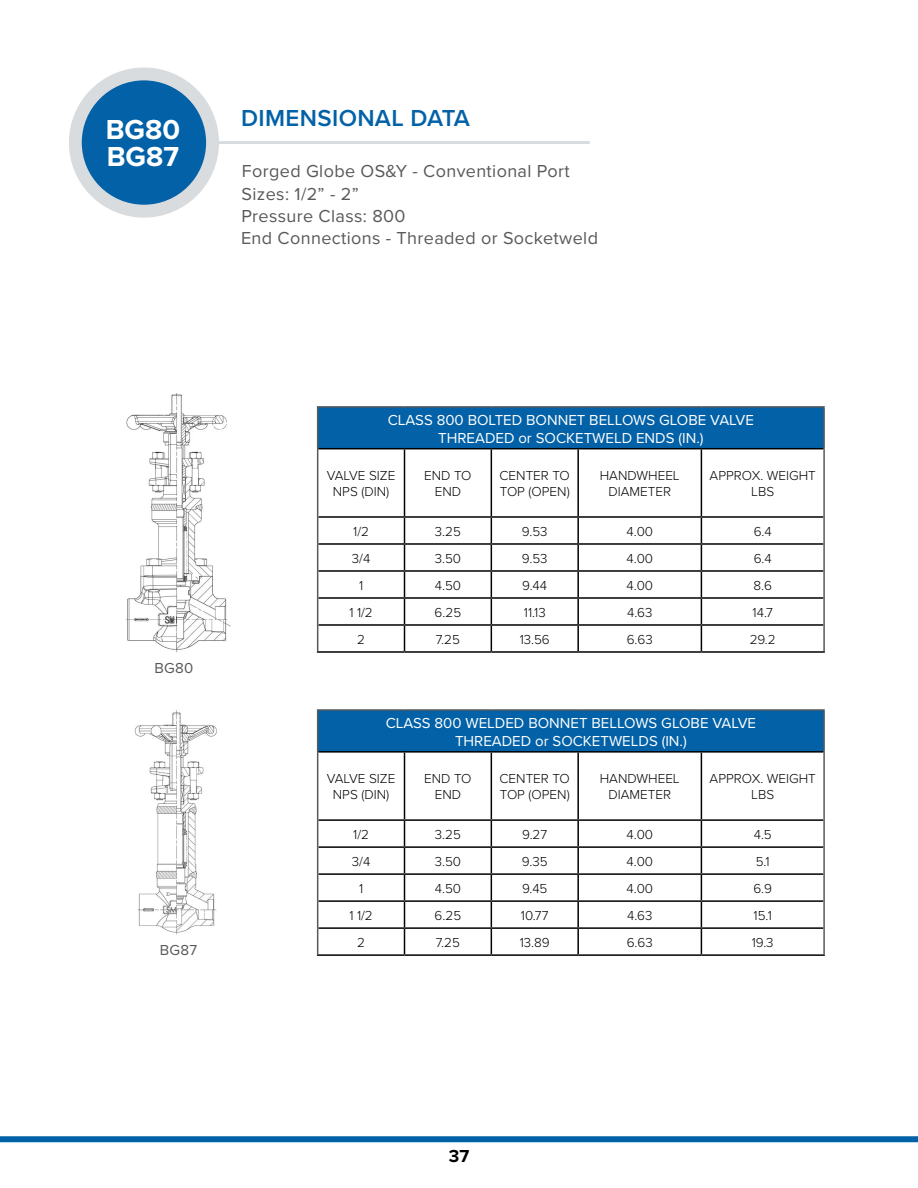
<style>
.page{position:relative;width:918px;height:1188px;background:#fff}
.page>*{position:absolute;margin:0;border:0;box-sizing:border-box;transform-origin:0 0}
.t1{font:700 28.5px/27px "Proxima Nova";color:#fff}
.t2{font:600 24px "Proxima Nova";letter-spacing:.015em;color:#0261a7}
.t3{font:18px/21.9px "Proxima Nova";letter-spacing:.02em;color:#58595b}
.t4{font:700 18px "Proxima Nova";color:#000}
.t5{font:15px/18px "Proxima Nova";color:#fff;text-align:center}
.t6{font:15px "Proxima Nova";letter-spacing:.02em;color:#58595b}
.t7{font:300 13.5px/16.2px "Proxima Nova";color:#000;text-align:center}
</style>
<div class="page">
<div style="left:0;top:1136px;width:918px;height:6px;background:#0261a7"></div>
<div style="left:75px;top:74px;width:138px;height:137px;background:#0261a7;border-radius:50%"></div>
<div style="left:69px;top:67px;width:150px;height:151px;border:13px solid #d8dcde;border-radius:50%"></div>
<hr style="left:218px;top:141px;width:372px;height:3px;background:#d8dcde">
<div style="left:318px;top:407px;width:506px;height:42px;background:#0261a7"></div>
<hr style="left:318px;top:448px;width:87px;height:1px;background:#000">
<hr style="left:405px;top:448px;width:86px;height:1px;background:#000">
<hr style="left:404px;top:449px;width:1px;height:67px;background:#000">
<hr style="left:491px;top:448px;width:87px;height:1px;background:#000">
<hr style="left:491px;top:449px;width:1px;height:67px;background:#000">
<hr style="left:578px;top:448px;width:123px;height:1px;background:#000">
<hr style="left:577px;top:449px;width:2px;height:67px;background:#000">
<hr style="left:701px;top:448px;width:122px;height:1px;background:#000">
<hr style="left:701px;top:449px;width:1px;height:67px;background:#000">
<hr style="left:318px;top:516px;width:87px;height:2px;background:#000">
<hr style="left:405px;top:516px;width:86px;height:2px;background:#000">
<hr style="left:491px;top:516px;width:87px;height:2px;background:#000">
<hr style="left:578px;top:516px;width:123px;height:2px;background:#000">
<hr style="left:701px;top:516px;width:122px;height:2px;background:#000">
<hr style="left:317px;top:651px;width:88px;height:2px;background:#000">
<hr style="left:405px;top:651px;width:86px;height:2px;background:#000">
<hr style="left:491px;top:651px;width:87px;height:2px;background:#000">
<hr style="left:578px;top:651px;width:123px;height:2px;background:#000">
<hr style="left:701px;top:651px;width:124px;height:2px;background:#000">
<hr style="left:317px;top:406px;width:88px;height:2px;background:#58595b">
<hr style="left:317px;top:408px;width:1px;height:41px;background:#58595b">
<hr style="left:405px;top:406px;width:86px;height:2px;background:#58595b">
<hr style="left:491px;top:406px;width:87px;height:2px;background:#58595b">
<hr style="left:578px;top:406px;width:123px;height:2px;background:#58595b">
<hr style="left:701px;top:406px;width:124px;height:2px;background:#58595b">
<hr style="left:823px;top:408px;width:2px;height:41px;background:#58595b">
<hr style="left:317px;top:449px;width:1px;height:68px;background:#58595b">
<hr style="left:823px;top:449px;width:2px;height:68px;background:#58595b">
<hr style="left:823px;top:517px;width:2px;height:27px;background:#58595b">
<hr style="left:823px;top:544px;width:2px;height:27px;background:#58595b">
<hr style="left:823px;top:571px;width:2px;height:27px;background:#58595b">
<hr style="left:823px;top:598px;width:2px;height:27px;background:#58595b">
<svg style="left:317px;top:517px;width:507px;height:134px"></svg>
<hr style="left:823px;top:625px;width:2px;height:26px;background:#58595b">
<div style="left:318px;top:710px;width:506px;height:42px;background:#0261a7"></div>
<hr style="left:318px;top:751px;width:87px;height:2px;background:#000">
<hr style="left:405px;top:751px;width:86px;height:2px;background:#000">
<hr style="left:404px;top:753px;width:1px;height:66px;background:#000">
<hr style="left:491px;top:751px;width:87px;height:2px;background:#000">
<hr style="left:491px;top:753px;width:1px;height:66px;background:#000">
<hr style="left:578px;top:751px;width:123px;height:2px;background:#000">
<hr style="left:577px;top:753px;width:2px;height:66px;background:#000">
<hr style="left:701px;top:751px;width:122px;height:2px;background:#000">
<hr style="left:701px;top:753px;width:1px;height:66px;background:#000">
<hr style="left:318px;top:819px;width:87px;height:2px;background:#000">
<hr style="left:405px;top:819px;width:86px;height:2px;background:#000">
<hr style="left:491px;top:819px;width:87px;height:2px;background:#000">
<hr style="left:578px;top:819px;width:123px;height:2px;background:#000">
<hr style="left:701px;top:819px;width:122px;height:2px;background:#000">
<hr style="left:317px;top:954px;width:88px;height:2px;background:#000">
<hr style="left:405px;top:954px;width:86px;height:2px;background:#000">
<hr style="left:491px;top:954px;width:87px;height:2px;background:#000">
<hr style="left:578px;top:954px;width:123px;height:2px;background:#000">
<hr style="left:701px;top:954px;width:124px;height:2px;background:#000">
<hr style="left:317px;top:709px;width:88px;height:2px;background:#58595b">
<hr style="left:317px;top:711px;width:1px;height:41px;background:#58595b">
<hr style="left:405px;top:709px;width:86px;height:2px;background:#58595b">
<hr style="left:491px;top:709px;width:87px;height:2px;background:#58595b">
<hr style="left:578px;top:709px;width:123px;height:2px;background:#58595b">
<hr style="left:701px;top:709px;width:124px;height:2px;background:#58595b">
<hr style="left:823px;top:711px;width:2px;height:41px;background:#58595b">
<hr style="left:317px;top:752px;width:1px;height:68px;background:#58595b">
<hr style="left:823px;top:752px;width:2px;height:68px;background:#58595b">
<hr style="left:823px;top:820px;width:2px;height:27px;background:#58595b">
<hr style="left:823px;top:847px;width:2px;height:27px;background:#58595b">
<hr style="left:823px;top:874px;width:2px;height:27px;background:#58595b">
<hr style="left:823px;top:901px;width:2px;height:27px;background:#58595b">
<svg style="left:317px;top:820px;width:507px;height:134px"></svg>
<hr style="left:823px;top:928px;width:2px;height:26px;background:#58595b">
<img style="left:126px;top:393px;width:105px;height:260px">
<img style="left:134px;top:710px;width:83px;height:225px">
<h1 class="t1" style="left:106px;top:116px;width:76px">BG80<br>BG87</h1>
<h2 class="t2" style="left:241px;top:100px;width:231px">DIMENSIONAL DATA</h2>
<h3 class="t3" style="left:242px;top:159px;width:329px">Forged Globe OS&amp;Y - Conventional Port</h3>
<h3 class="t3" style="left:241px;top:182px;width:166px">Sizes: 1/2” - 2”<br>Pressure Class: 800</h3>
<h3 class="t3" style="left:241px;top:226px;width:359px">End Connections - Threaded or Socketweld</h3>
<p class="t6" style="left:155px;top:657px;width:40px">BG80</p>
<p class="t6" style="left:160px;top:938px;width:39px">BG87</p>
<p class="t5" style="left:388px;top:410px;width:368px">CLASS 800 BOLTED BONNET BELLOWS GLOBE VALVE<br>THREADED or SOCKETWELD ENDS (IN.)</p>
<p class="t7" style="left:327px;top:467px;width:70px">VALVE SIZE<br>NPS (DIN)</p>
<p class="t7" style="left:424px;top:467px;width:49px">END TO<br>END</p>
<p class="t7" style="left:500px;top:467px;width:72px;text-align:left">CENTER TO<br>TOP (OPEN)</p>
<p class="t7" style="left:600px;top:467px;width:81px">HANDWHEEL<br>DIAMETER</p>
<p class="t7" style="left:710px;top:467px;width:108px">APPROX. WEIGHT<br>LBS</p>
<p class="t7" style="left:353px;top:522px;width:17px">1/2</p>
<p class="t7" style="left:435px;top:522px;width:28px">3.25</p>
<p class="t7" style="left:522px;top:522px;width:27px">9.53</p>
<p class="t7" style="left:626px;top:522px;width:28px">4.00</p>
<p class="t7" style="left:754px;top:522px;width:20px">6.4</p>
<p class="t7" style="left:352px;top:549px;width:20px">3/4</p>
<p class="t7" style="left:435px;top:549px;width:28px">3.50</p>
<p class="t7" style="left:522px;top:549px;width:27px">9.53</p>
<p class="t7" style="left:626px;top:549px;width:28px">4.00</p>
<p class="t7" style="left:754px;top:549px;width:20px">6.4</p>
<p class="t7" style="left:359px;top:576px;width:6px">1</p>
<p class="t7" style="left:435px;top:576px;width:28px">4.50</p>
<p class="t7" style="left:522px;top:576px;width:26px">9.44</p>
<p class="t7" style="left:626px;top:576px;width:28px">4.00</p>
<p class="t7" style="left:753px;top:576px;width:20px">8.6</p>
<p class="t7" style="left:349px;top:603px;width:25px">1 1/2</p>
<p class="t7" style="left:435px;top:603px;width:28px">6.25</p>
<p class="t7" style="left:524px;top:603px;width:23px">11.13</p>
<p class="t7" style="left:627px;top:603px;width:27px">4.63</p>
<p class="t7" style="left:753px;top:603px;width:22px">14.7</p>
<p class="t7" style="left:357px;top:630px;width:9px">2</p>
<p class="t7" style="left:436px;top:630px;width:26px">7.25</p>
<p class="t7" style="left:520px;top:630px;width:32px">13.56</p>
<p class="t7" style="left:627px;top:630px;width:28px">6.63</p>
<p class="t7" style="left:750px;top:630px;width:28px">29.2</p>
<p class="t5" style="left:386px;top:713px;width:372px">CLASS 800 WELDED BONNET BELLOWS GLOBE VALVE<br>THREADED or SOCKETWELDS (IN.)</p>
<p class="t7" style="left:327px;top:770px;width:70px">VALVE SIZE<br>NPS (DIN)</p>
<p class="t7" style="left:424px;top:770px;width:49px">END TO<br>END</p>
<p class="t7" style="left:500px;top:770px;width:72px;text-align:left">CENTER TO<br>TOP (OPEN)</p>
<p class="t7" style="left:600px;top:770px;width:81px">HANDWHEEL<br>DIAMETER</p>
<p class="t7" style="left:710px;top:770px;width:108px">APPROX. WEIGHT<br>LBS</p>
<p class="t7" style="left:353px;top:826px;width:17px">1/2</p>
<p class="t7" style="left:435px;top:826px;width:28px">3.25</p>
<p class="t7" style="left:522px;top:826px;width:26px">9.27</p>
<p class="t7" style="left:626px;top:826px;width:28px">4.00</p>
<p class="t7" style="left:754px;top:826px;width:20px">4.5</p>
<p class="t7" style="left:352px;top:853px;width:20px">3/4</p>
<p class="t7" style="left:435px;top:853px;width:28px">3.50</p>
<p class="t7" style="left:522px;top:853px;width:27px">9.35</p>
<p class="t7" style="left:626px;top:853px;width:28px">4.00</p>
<p class="t7" style="left:756px;top:853px;width:16px">5.1</p>
<p class="t7" style="left:359px;top:880px;width:6px">1</p>
<p class="t7" style="left:435px;top:880px;width:28px">4.50</p>
<p class="t7" style="left:522px;top:880px;width:27px">9.45</p>
<p class="t7" style="left:626px;top:880px;width:28px">4.00</p>
<p class="t7" style="left:753px;top:880px;width:20px">6.9</p>
<p class="t7" style="left:349px;top:907px;width:25px">1 1/2</p>
<p class="t7" style="left:435px;top:907px;width:28px">6.25</p>
<p class="t7" style="left:521px;top:907px;width:29px">10.77</p>
<p class="t7" style="left:627px;top:907px;width:27px">4.63</p>
<p class="t7" style="left:754px;top:907px;width:20px">15.1</p>
<p class="t7" style="left:357px;top:934px;width:9px">2</p>
<p class="t7" style="left:436px;top:934px;width:26px">7.25</p>
<p class="t7" style="left:520px;top:934px;width:32px">13.89</p>
<p class="t7" style="left:627px;top:934px;width:28px">6.63</p>
<p class="t7" style="left:752px;top:934px;width:23px">19.3</p>
<h3 class="t4" style="left:449px;top:1143px;width:22px">37</h3>
</div>
